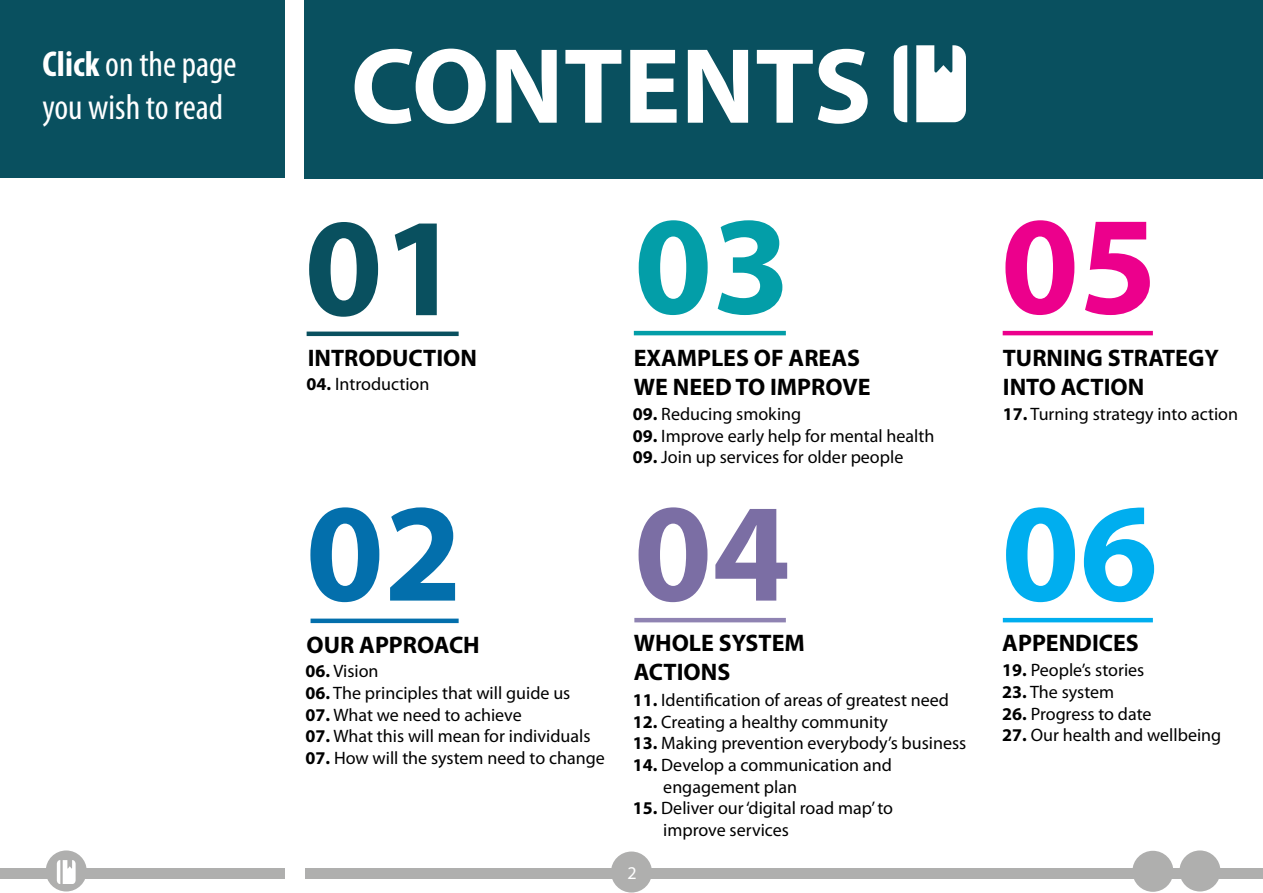
<style>
.page{position:relative;width:1263px;height:893px;background:#fff}
.page>*{position:absolute;margin:0;border:0;box-sizing:border-box;transform-origin:0 0}
.t1{font:700 141px "Myriad Pro";color:#09505f}
.t2{font:700 141px "Myriad Pro";color:#7b6ea4}
.t3{font:700 141px "Myriad Pro";color:#ec008c}
.t4{font:700 141px "Myriad Pro";color:#036fac}
.t5{font:700 141px "Myriad Pro";color:#00aeef}
.t6{font:700 141px "Myriad Pro";color:#039ea8}
.t7{font:700 108px "Myriad Pro";color:#fff}
.t8{font:condensed 36px/43.2px "Myriad Pro";color:#fff}
.t9{font:700 24px/28.8px "Myriad Pro";color:#000}
.t10{font:18px/21.6px "Myriad Pro";color:#000}
.t11{font:18px "Myriad Pro";color:#fff}
.s1{font-weight:700}
</style>
<div class="page">
<div style="left:306px;top:868px;width:957px;height:10px;background:#afafae"></div>
<div style="left:0;top:868px;width:285px;height:10px;background:#afafae"></div>
<div style="left:46px;top:850px;width:41px;height:41px;background:#afafae;border-radius:50%"></div>
<div style="left:611px;top:851px;width:41px;height:41px;background:#afafae;border-radius:50%"></div>
<div style="left:1179px;top:850px;width:41px;height:41px;background:#afafae;border-radius:50%"></div>
<div style="left:1132px;top:851px;width:41px;height:41px;background:#afafae;border-radius:50%"></div>
<svg style="left:57px;top:860px;width:19px;height:24px"></svg>
<div style="left:305px;top:0;width:958px;height:179px;background:#09505f"></div>
<div style="left:0;top:0;width:285px;height:178px;background:#09505f"></div>
<hr style="left:307px;top:332px;width:152px;height:4px;background:#09505f">
<hr style="left:311px;top:619px;width:148px;height:4px;background:#036fac">
<hr style="left:634px;top:618px;width:152px;height:4px;background:#8f83b2">
<hr style="left:1003px;top:618px;width:150px;height:4px;background:#00aeef">
<hr style="left:634px;top:331px;width:152px;height:4px;background:#039ea8">
<hr style="left:1003px;top:331px;width:150px;height:4px;background:#ec008c">
<svg style="left:916px;top:45px;width:50px;height:77px;background:#dce6e8"></svg>
<svg style="left:894px;top:45px;width:13px;height:77px"></svg>
<h3 class="t8" style="left:43px;top:42px;width:196px"><span class="s1">Click</span> on the page you wish to read</h3>
<h2 class="t7" style="left:351px;top:16px;width:522px">CONTENTS</h2>
<h1 class="t1" style="left:304px;top:176px;width:158px">01</h1>
<h3 class="t9" style="left:308px;top:342px;width:171px">INTRODUCTION</h3>
<h1 class="t6" style="left:634px;top:174px;width:158px">03</h1>
<h3 class="t9" style="left:634px;top:343px;width:228px">EXAMPLES OF AREAS</h3>
<p class="t10" style="left:307px;top:373px;width:124px"><span class="s1">04.</span> Introduction</p>
<h3 class="t9" style="left:634px;top:372px;width:238px">WE NEED TO IMPROVE</h3>
<p class="t10" style="left:633px;top:403px;width:170px"><span class="s1">09.</span> Reducing smoking</p>
<p class="t10" style="left:633px;top:425px;width:303px"><span class="s1">09.</span> Improve early help for mental health</p>
<p class="t10" style="left:633px;top:446px;width:272px"><span class="s1">09.</span> Join up services for older people</p>
<h1 class="t3" style="left:1001px;top:174px;width:158px">05</h1>
<h3 class="t9" style="left:1003px;top:343px;width:218px">TURNING STRATEGY<br>INTO ACTION</h3>
<p class="t10" style="left:1003px;top:403px;width:237px"><span class="s1">17.</span> Turning strategy into action</p>
<h1 class="t4" style="left:306px;top:461px;width:158px">02</h1>
<h1 class="t5" style="left:1001px;top:461px;width:158px">06</h1>
<h1 class="t2" style="left:634px;top:461px;width:158px">04</h1>
<h3 class="t9" style="left:634px;top:628px;width:172px">WHOLE SYSTEM<br>ACTIONS</h3>
<h3 class="t9" style="left:307px;top:630px;width:175px">OUR APPROACH</h3>
<h3 class="t9" style="left:1002px;top:628px;width:138px">APPENDICES</h3>
<p class="t10" style="left:1002px;top:659px;width:144px"><span class="s1">19.</span> People’s stories</p>
<p class="t10" style="left:1002px;top:681px;width:113px"><span class="s1">23.</span> The system</p>
<p class="t10" style="left:1002px;top:702px;width:151px"><span class="s1">26.</span> Progress to date</p>
<p class="t10" style="left:1002px;top:724px;width:220px"><span class="s1">27.</span> Our health and wellbeing</p>
<p class="t10" style="left:306px;top:660px;width:75px"><span class="s1">06.</span> Vision</p>
<p class="t10" style="left:306px;top:682px;width:266px"><span class="s1">06.</span> The principles that will guide us</p>
<p class="t10" style="left:306px;top:703px;width:218px"><span class="s1">07.</span> What we need to achieve</p>
<p class="t10" style="left:306px;top:725px;width:286px"><span class="s1">07.</span> What this will mean for individuals</p>
<p class="t10" style="left:306px;top:747px;width:301px"><span class="s1">07.</span> How will the system need to change</p>
<p class="t10" style="left:633px;top:689px;width:318px"><span class="s1">11.</span> Identification of areas of greatest need</p>
<p class="t10" style="left:633px;top:711px;width:257px"><span class="s1">12.</span> Creating a healthy community</p>
<p class="t10" style="left:633px;top:732px;width:335px"><span class="s1">13.</span> Making prevention everybody’s business</p>
<p class="t10" style="left:663px;top:754px;width:230px;text-indent:-31px"><span class="s1">14.</span> Develop a communication and engagement plan</p>
<p class="t10" style="left:663px;top:797px;width:231px;text-indent:-31px"><span class="s1">15.</span> Deliver our ‘digital road map’ to improve services</p>
<p class="t11" style="left:627px;top:861px;width:11px">2</p>
</div>
